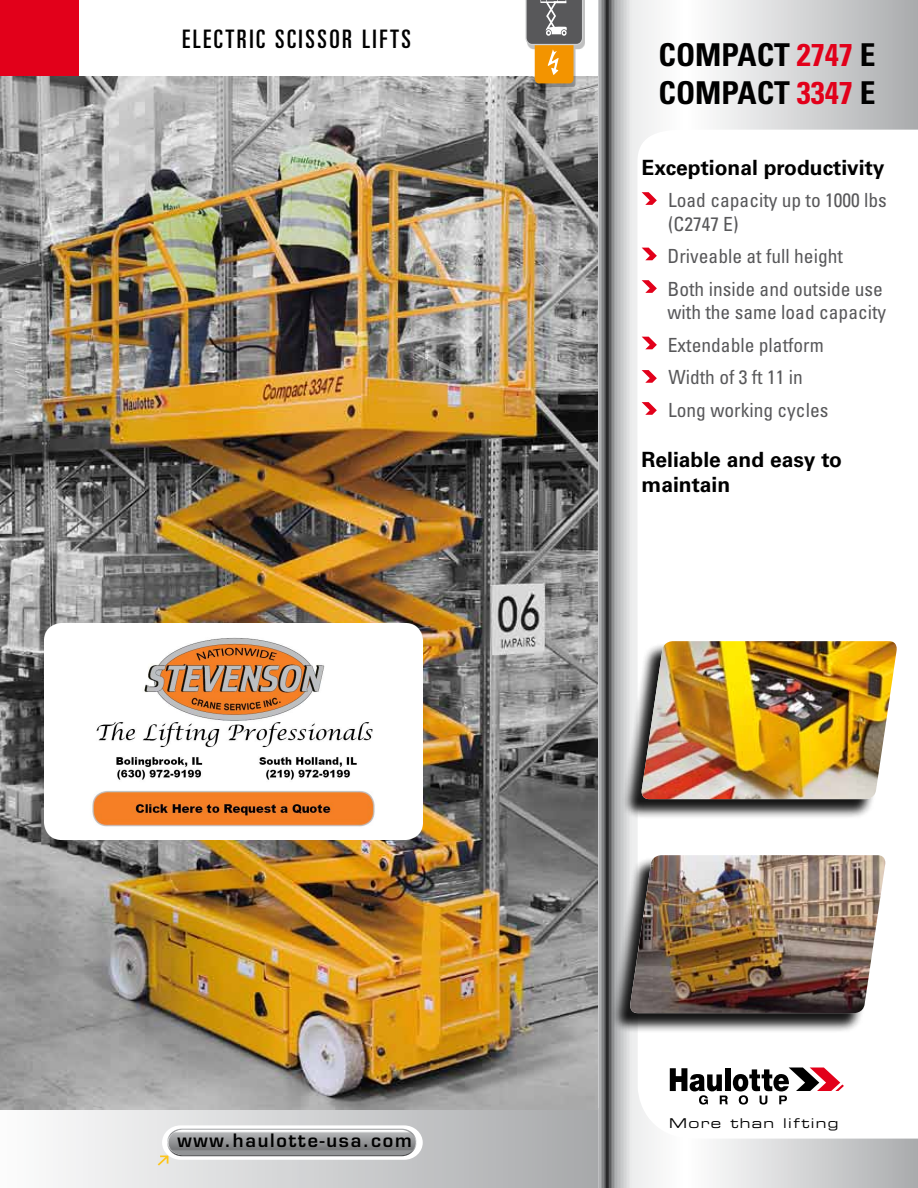
<style>
.page{position:relative;width:918px;height:1188px;background:#fff}
.page>*{position:absolute;margin:0;border:0;box-sizing:border-box;transform-origin:0 0}
.t1{font:700 condensed 31.5px/37.8px "Univers";color:#000}
.t2{font:ultra-condensed 25.5px "Univers";letter-spacing:.1em;color:#000}
.t3{font:700 21px/25.2px "Univers";color:#000}
.t4{font:condensed 19.5px/32.5px "Univers";color:#58585a}
.t5{font:600 18px "Eurostile";letter-spacing:.1em;color:#000}
.t6{font:13.5px "Eurostile Extended Two";letter-spacing:.1em;color:#000}
.s1{color:#e2001a}
</style>
<div class="page">
<div style="left:0;top:1108px;width:606px;height:80px;background:linear-gradient(to right,#fdfefe,#a7a8aa)"></div>
<svg style="left:158px;top:1125px;width:265px;height:41px"></svg>
<svg style="left:598px;top:0;width:320px;height:1188px"></svg>
<div style="left:0;top:0;width:79px;height:79px;background:#e2001a"></div>
<img style="left:0;top:77px;width:597px;height:1033px">
<div style="left:611px;top:857px;width:272px;height:176px;background:#000;opacity:.91"></div>
<img style="left:629px;top:855px;width:258px;height:158px">
<div style="left:622px;top:643px;width:273px;height:176px;background:#000;opacity:.91"></div>
<img style="left:640px;top:641px;width:258px;height:158px">
<div style="left:527px;top:0;width:58px;height:87px;background:#000;opacity:.25"></div>
<div style="left:535px;top:40px;width:39px;height:43px;background:#f39400;border-radius:4px"></div>
<svg style="left:525px;top:0;width:58px;height:75px"></svg>
<svg style="left:642px;top:192px;width:15px;height:13px"></svg>
<svg style="left:642px;top:248px;width:15px;height:12px"></svg>
<svg style="left:642px;top:280px;width:15px;height:13px"></svg>
<svg style="left:642px;top:370px;width:15px;height:13px"></svg>
<svg style="left:642px;top:402px;width:15px;height:13px"></svg>
<svg style="left:642px;top:337px;width:15px;height:12px"></svg>
<img style="left:44px;top:623px;width:378px;height:216px">
<h2 class="t2" style="left:182px;top:24px;width:230px">ELECTRIC SCISSOR LIFTS</h2>
<h1 class="t1" style="left:658px;top:36px;width:219px">COMPACT <span class="s1">2747</span> E<br>COMPACT <span class="s1">3347</span> E</h1>
<p class="t3" style="left:642px;top:155px;width:244px">Exceptional productivity</p>
<p class="t4" style="left:668px;top:188px;width:220px;line-height:23.4px">Load capacity up to 1000 lbs (C2747 E)</p>
<p class="t4" style="left:667px;top:240px;width:217px">Driveable at full height<br>Both inside and outside use</p>
<p class="t4" style="left:668px;top:296px;width:220px">with the same load capacity</p>
<p class="t4" style="left:668px;top:328px;width:157px">Extendable platform</p>
<p class="t4" style="left:668px;top:361px;width:162px">Width of 3 ft 11 in<br>Long working cycles</p>
<p class="t3" style="left:642px;top:447px;width:202px">Reliable and easy to maintain</p>
<p class="t5" style="left:177px;top:1129px;width:236px">www.haulotte-usa.com</p>
<p class="t6" style="left:669px;top:1114px;width:171px">More than lifting</p>
</div>
